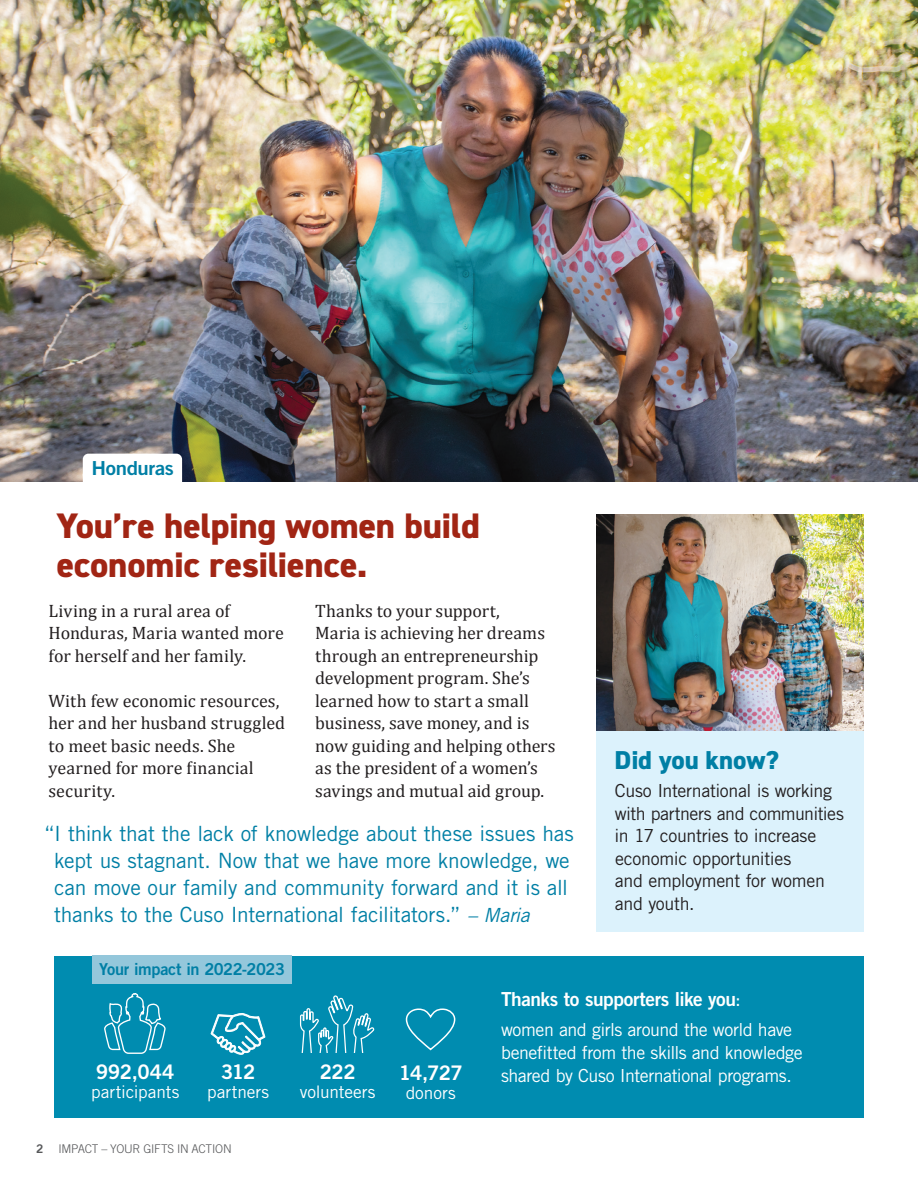
<style>
.page{position:relative;width:918px;height:1188px;background:#fff}
.page>*{position:absolute;margin:0;border:0;box-sizing:border-box;transform-origin:0 0}
.t1{font:800 35.55px/39px "DIN2014";letter-spacing:-.01em;color:#a12514}
.t2{font:800 25.95px "DIN2014";letter-spacing:-.005em;color:#007fa5}
.t3{font:21px/27px "Trade Gothic LT Std";letter-spacing:-.01em;color:#007fa5}
.t4{font:20.1px "Trade Gothic LT Std Bd 2";letter-spacing:-.025em;color:#fff}
.t5{font:19.35px "Trade Gothic LT Std Bd 2";letter-spacing:-.02em;color:#fff}
.t6{font:19.35px "Trade Gothic LT Std Bd 2";letter-spacing:-.02em;color:#007fa5;scale:1.05 1}
.t7{font:18px/22.5px "Cambria";color:#231f20}
.t8{font:18px/22.5px "Trade Gothic LT Std";letter-spacing:-.02em;color:#231f20}
.t9{font:18px/23.2px "Trade Gothic LT Std";letter-spacing:-.025em;color:#fff}
.t10{font:17.25px "Trade Gothic LT Std";letter-spacing:-.005em;color:#fff}
.t11{font:16.5px "Trade Gothic LT Std Bd 2";letter-spacing:-.03em;color:#007fa5}
.t12{font:300 12px "Trade Gothic LT Std";letter-spacing:-.025em;color:#57585a}
.t13{font:12px "Trade Gothic LT Std Bd 2";color:#57585a}
.s1{font-style:italic;font-size:19.5px}
.s2{font-family:"Trade Gothic LT Std"}
</style>
<div class="page">
<div style="left:54px;top:956px;width:810px;height:162px;background:#008cb0"></div>
<img style="left:0;top:0;width:918px;height:482px">
<svg style="left:83px;top:454px;width:99px;height:28px"></svg>
<svg style="left:104px;top:993px;width:62px;height:61px"></svg>
<svg style="left:405px;top:1008px;width:51px;height:43px"></svg>
<svg style="left:211px;top:1013px;width:54px;height:42px"></svg>
<svg style="left:299px;top:995px;width:76px;height:58px"></svg>
<img style="left:596px;top:514px;width:268px;height:217px">
<div style="left:596px;top:731px;width:268px;height:201px;background:#dcf2fc"></div>
<div style="left:92px;top:956px;width:199px;height:28px;background:#94c7db"></div>
<p class="t6" style="left:92px;top:457px;width:80px">Honduras</p>
<h1 class="t1" style="left:56px;top:506px;width:425px">You’re helping women build economic resilience.</h1>
<p class="t7" style="left:49px;top:599px;width:237px">Living in a rural area of<br>Honduras, Maria wanted more for herself and her family.</p>
<p class="t7" style="left:49px;top:689px;width:238px">With few economic resources, her and her husband struggled to meet basic needs. She yearned for more financial security.</p>
<p class="t7" style="left:315px;top:599px;width:242px">Thanks to your support,<br>Maria is achieving her dreams through an entrepreneurship development program. She’s learned how to start a small business, save money, and is now guiding and helping others as the president of a women’s savings and mutual aid group.</p>
<p class="t3" style="left:54px;top:820px;width:521px;text-indent:-10px">“I think that the lack of knowledge about these issues has kept us stagnant. Now that we have more knowledge, we can move our family and community forward and it is all thanks to the Cuso International facilitators.” <span class="s1">– Maria</span></p>
<p class="t11" style="left:99px;top:959px;width:187px">Your impact in 2022-2023</p>
<h2 class="t2" style="left:615px;top:742px;width:166px">Did you know?</h2>
<p class="t8" style="left:615px;top:780px;width:231px">Cuso International is working with partners and communities in 17 countries to increase economic opportunities<br>and employment for women and youth.</p>
<p class="t4" style="left:96px;top:1060px;width:80px">992,044</p>
<p class="t10" style="left:91px;top:1082px;width:90px">participants</p>
<p class="t4" style="left:221px;top:1060px;width:36px">312</p>
<p class="t10" style="left:207px;top:1082px;width:63px">partners</p>
<p class="t13" style="left:36px;top:1141px;width:9px">2</p>
<p class="t12" style="left:59px;top:1142px;width:175px">IMPACT – YOUR GIFTS IN ACTION</p>
<p class="t4" style="left:320px;top:1060px;width:37px">222</p>
<p class="t10" style="left:300px;top:1082px;width:77px">volunteers</p>
<p class="t4" style="left:399px;top:1060px;width:65px">14,727</p>
<p class="t10" style="left:406px;top:1082px;width:52px">donors</p>
<p class="t5" style="left:501px;top:987px;width:242px">Thanks to supporters like you<span class="s2">:</span></p>
<p class="t9" style="left:501px;top:1017px;width:303px">women and girls around the world have benefitted from the skills and knowledge shared by Cuso International programs.</p>
</div>
